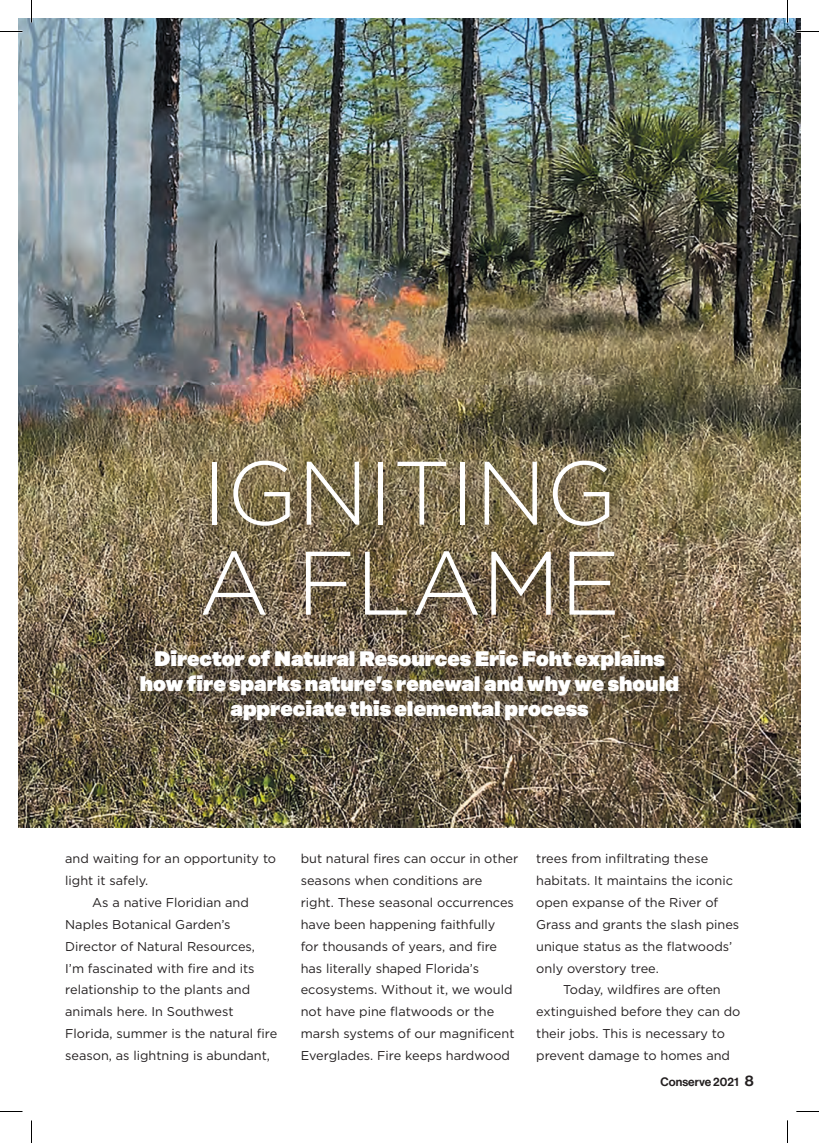
<style>
.page{position:relative;width:819px;height:1143px;background:#fff}
.page>*{position:absolute;margin:0;border:0;box-sizing:border-box;transform-origin:0 0}
.t1{font:300 90px/90px "Gotham";color:#fff}
.t2{font:900 21px/25.2px "Rational Display";color:#fff;text-align:center}
.t3{font:12.75px/21.9px "Gotham";color:#231f20}
.t4{font:12px "Neue Haas Display Mediu";color:#231f20}
.s1{font-size:15px}
</style>
<div class="page">
<img style="left:18px;top:18px;width:783px;height:810px">
<div style="left:124px;top:444px;width:581px;height:303px;background:#231f20;opacity:.75"></div>
<svg style="left:0;top:31px;width:22px;height:1px"></svg>
<svg style="left:796px;top:31px;width:23px;height:1px"></svg>
<svg style="left:0;top:1111px;width:22px;height:1px"></svg>
<svg style="left:796px;top:1111px;width:23px;height:1px"></svg>
<svg style="left:31px;top:0;width:1px;height:22px"></svg>
<svg style="left:31px;top:1120px;width:1px;height:23px"></svg>
<svg style="left:787px;top:0;width:1px;height:22px"></svg>
<svg style="left:787px;top:1120px;width:1px;height:23px"></svg>
<h1 class="t1" style="left:199px;top:445px;width:423px">IGNITING<br>A FLAME</h1>
<h2 class="t2" style="left:140px;top:645px;width:541px">Director of Natural Resources Eric Foht explains how fire sparks nature’s renewal and why we should appreciate this elemental process</h2>
<p class="t3" style="left:65px;top:847px;width:212px">and waiting for an opportunity to</p>
<p class="t3" style="left:65px;top:869px;width:85px">light it safely.</p>
<p class="t3" style="left:92px;top:891px;width:158px">As a native Floridian and</p>
<p class="t3" style="left:65px;top:913px;width:167px">Naples Botanical Garden’s</p>
<p class="t3" style="left:65px;top:935px;width:191px">Director of Natural Resources,</p>
<p class="t3" style="left:65px;top:957px;width:191px">I’m fascinated with fire and its</p>
<p class="t3" style="left:65px;top:979px;width:187px">relationship to the plants and</p>
<p class="t3" style="left:65px;top:1001px;width:170px">animals here. In Southwest</p>
<p class="t3" style="left:65px;top:1022px;width:214px">Florida, summer is the natural fire</p>
<p class="t3" style="left:65px;top:1044px;width:206px">season, as lightning is abundant,</p>
<p class="t3" style="left:301px;top:847px;width:219px">but natural fires can occur in other seasons when conditions are right. These seasonal occurrences have been happening faithfully<br>for thousands of years, and fire has literally shaped Florida’s ecosystems. Without it, we would not have pine flatwoods or the marsh systems of our magnificent<br>Everglades. Fire keeps hardwood</p>
<p class="t3" style="left:536px;top:847px;width:205px">trees from infiltrating these habitats. It maintains the iconic open expanse of the River of<br>Grass and grants the slash pines unique status as the flatwoods’ only overstory tree.</p>
<p class="t3" style="left:536px;top:979px;width:206px;text-indent:27px">Today, wildfires are often extinguished before they can do their jobs. This is necessary to prevent damage to homes and</p>
<p class="t4" style="left:661px;top:1075px;width:95px">Conserve 2021 <span class="s1">8</span></p>
</div>
